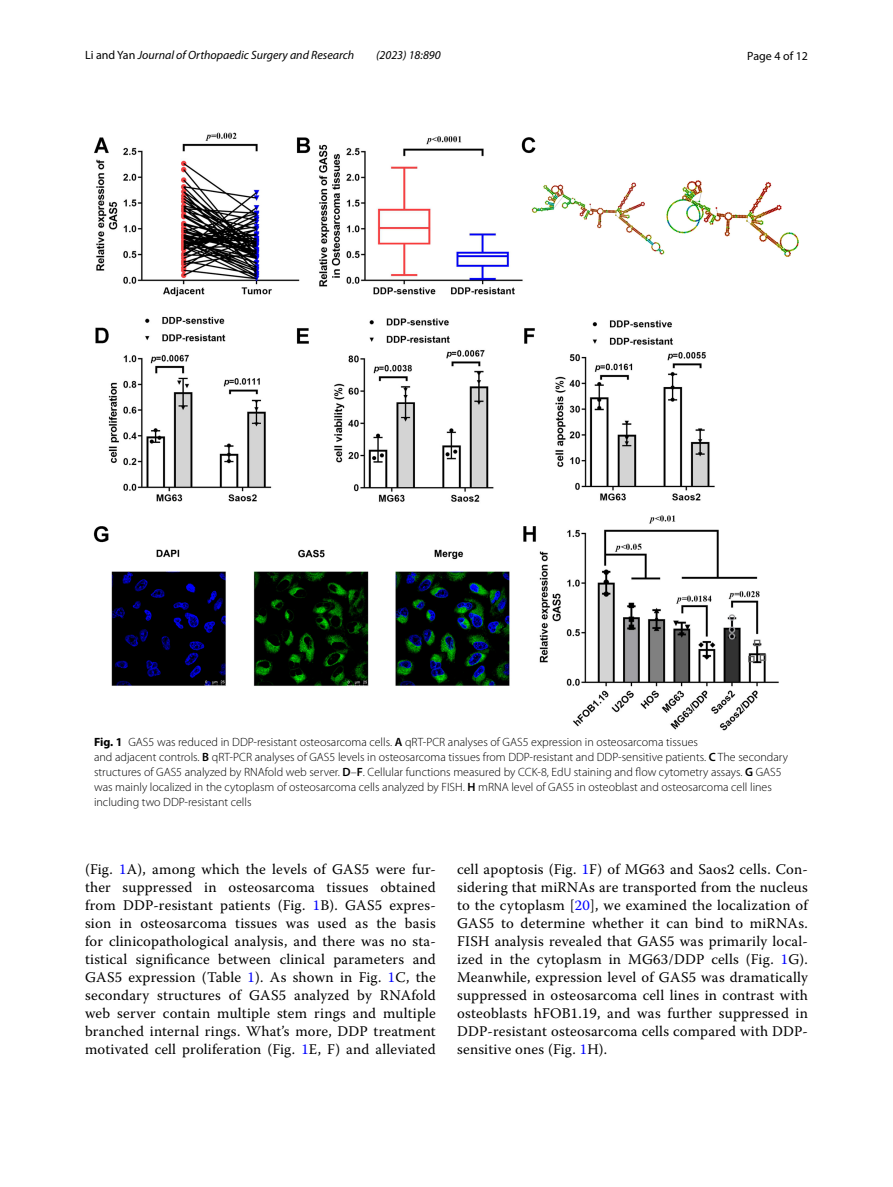
<style>
.page{position:relative;width:893px;height:1187px;background:#fff}
.page>*{position:absolute;margin:0;border:0;box-sizing:border-box;transform-origin:0 0}
.t1{font:14.7px/18px "Warnock Pro";letter-spacing:.015em;color:#000;text-align:justify}
.t2{font:300 12px/15px "Myriad Pro";color:#000}
.t3{font:italic 12px "Myriad Pro";color:#000}
.t4{font:12px "Myriad Pro";color:#000}
.s1{font-style:normal}
.s2{font-weight:700}
.s3{font-weight:600}
.s4{color:#00f}
</style>
<div class="page">
<img style="left:94px;top:133px;width:705px;height:598px">
<p class="t3" style="left:85px;top:48px;width:271px"><span class="s1">Li and Yan</span> Journal of Orthopaedic Surgery and Research</p>
<p class="t3" style="left:376px;top:48px;width:66px">(2023) 18:890</p>
<p class="t4" style="left:747px;top:48px;width:62px">Page 4 of 12</p>
<p class="t2" style="left:94px;top:735px;width:695px"><span class="s2">Fig. 1</span> GAS5 was reduced in DDP-resistant osteosarcoma cells. <span class="s3">A</span> qRT-PCR analyses of GAS5 expression in osteosarcoma tissues<br>and adjacent controls. <span class="s3">B</span> qRT-PCR analyses of GAS5 levels in osteosarcoma tissues from DDP-resistant and DDP-sensitive patients. <span class="s3">C</span> The secondary structures of GAS5 analyzed by RNAfold web server. <span class="s3">D</span>–<span class="s3">F</span>. Cellular functions measured by CCK-8, EdU staining and flow cytometry assays. <span class="s3">G</span> GAS5 was mainly localized in the cytoplasm of osteosarcoma cells analyzed by FISH. <span class="s3">H</span> mRNA level of GAS5 in osteoblast and osteosarcoma cell lines including two DDP-resistant cells</p>
<p class="t1" style="left:85px;top:860px;width:352px">(Fig. <span class="s4">1</span>A), among which the levels of GAS5 were fur&shy;ther suppressed in osteosarcoma tissues obtained from DDP-resistant patients (Fig. <span class="s4">1</span>B). GAS5 expres&shy;sion in osteosarcoma tissues was used as the basis for clinicopathological analysis, and there was no sta&shy;tistical significance between clinical parameters and GAS5 expression (Table <span class="s4">1</span>). As shown in Fig. <span class="s4">1</span>C, the secondary structures of GAS5 analyzed by RNAfold web server contain multiple stem rings and multiple branched internal rings. What’s more, DDP treatment motivated cell proliferation (Fig. <span class="s4">1</span>E, F) and alleviated</p>
<p class="t1" style="left:457px;top:860px;width:352px">cell apoptosis (Fig. <span class="s4">1</span>F) of MG63 and Saos2 cells. Con&shy;sidering that miRNAs are transported from the nucleus to the cytoplasm [<span class="s4">20</span>], we examined the localization of GAS5 to determine whether it can bind to miRNAs.<br>FISH analysis revealed that GAS5 was primarily local&shy;ized in the cytoplasm in MG63/DDP cells (Fig. <span class="s4">1</span>G).<br>Meanwhile, expression level of GAS5 was dramatically suppressed in osteosarcoma cell lines in contrast with osteoblasts hFOB1.19, and was further suppressed in DDP-resistant osteosarcoma cells compared with DDP&shy;sensitive ones (Fig. <span class="s4">1</span>H).</p>
</div>
